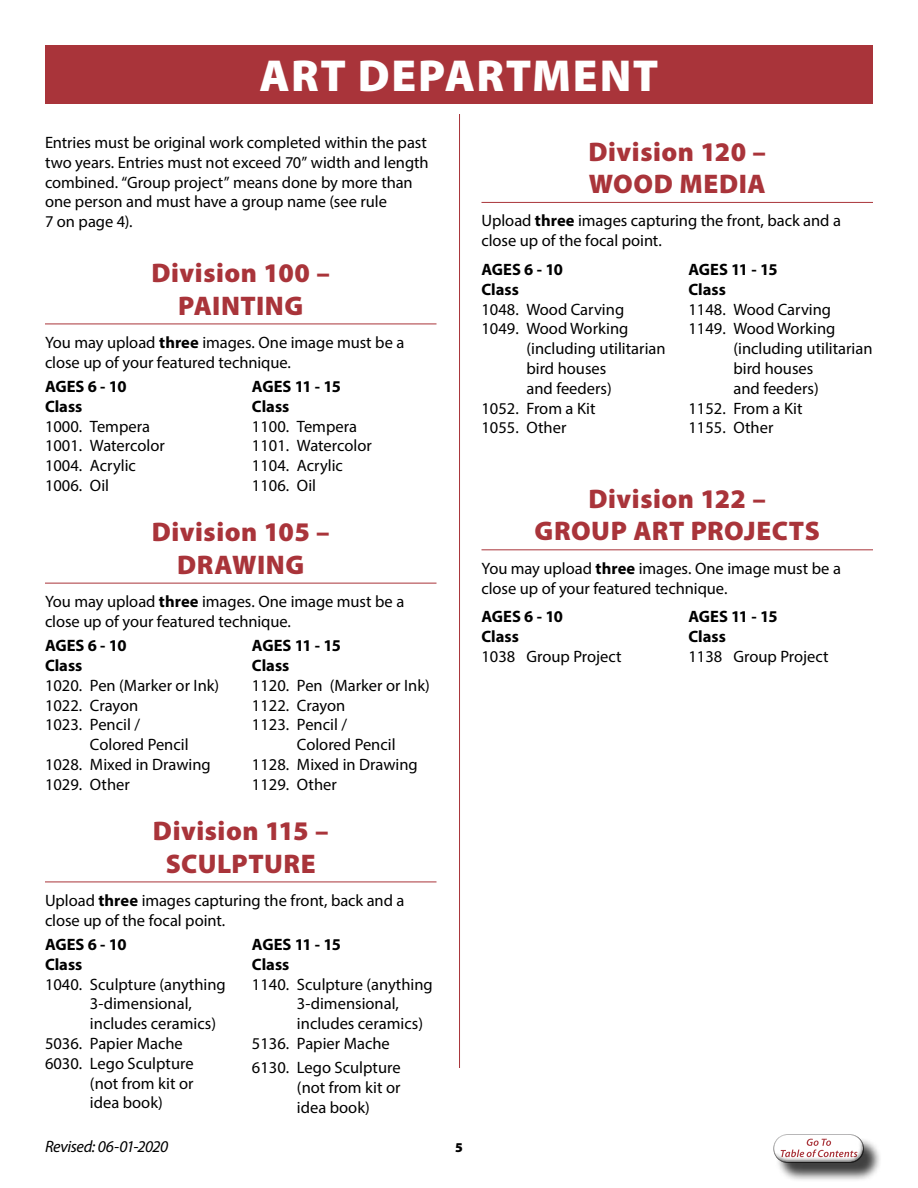
<style>
.page{position:relative;width:918px;height:1188px;background:#fff}
.page>*{position:absolute;margin:0;border:0;box-sizing:border-box;transform-origin:0 0}
.t1{font:900 45px "Myriad Pro";letter-spacing:.035em;color:#fff}
.t2{font:900 27px/32.4px "Myriad Pro";letter-spacing:.02em;color:#a9343a;text-align:center}
.t3{font:16.5px/19.8px "Myriad Pro";color:#000}
.t4{font:700 16.5px/19.8px "Myriad Pro";color:#000}
.t5{font:italic 16.5px "Myriad Pro";letter-spacing:-.025em;color:#000}
.t6{font:900 13.5px "Myriad Pro";color:#000}
.s1{font-weight:700}
</style>
<div class="page">
<hr style="left:459px;top:114px;width:1px;height:954px;background:#a9343a">
<div style="left:45px;top:45px;width:828px;height:59px;background:#a9343a"></div>
<hr style="left:45px;top:324px;width:391px;height:1px;background:#a9343a">
<hr style="left:45px;top:583px;width:391px;height:1px;background:#a9343a">
<hr style="left:45px;top:882px;width:391px;height:1px;background:#a9343a">
<hr style="left:482px;top:202px;width:391px;height:1px;background:#a9343a">
<hr style="left:482px;top:549px;width:391px;height:1px;background:#a9343a">
<div style="left:776px;top:1136px;width:107px;height:46px;background:#000;opacity:.75"></div>
<div style="left:769px;top:1136px;width:102px;height:33px;background:#000;opacity:.75"></div>
<h1 class="t1" style="left:260px;top:50px;width:400px">ART DEPARTMENT</h1>
<p class="t3" style="left:45px;top:132px;width:385px">Entries must be original work completed within the past two years. Entries must not exceed 70” width and length combined. “Group project” means done by more than one person and must have a group name (see rule<br>7 on page 4).</p>
<h2 class="t2" style="left:152px;top:257px;width:180px">Division 100 –<br>PAINTING</h2>
<p class="t3" style="left:45px;top:332px;width:361px">You may upload <span class="s1">three</span> images. One image must be a close up of your featured technique.</p>
<p class="t4" style="left:45px;top:376px;width:83px">AGES 6 - 10<br>Class</p>
<p class="t3" style="left:45px;top:416px;width:121px">1000. Tempera<br>1001. Watercolor<br>1004. Acrylic<br>1006. Oil</p>
<p class="t4" style="left:252px;top:376px;width:91px">AGES 11 - 15<br>Class</p>
<p class="t3" style="left:252px;top:416px;width:121px">1100. Tempera<br>1101. Watercolor<br>1104. Acrylic<br>1106. Oil</p>
<h2 class="t2" style="left:152px;top:516px;width:180px">Division 105 –<br>DRAWING</h2>
<p class="t3" style="left:45px;top:591px;width:361px">You may upload <span class="s1">three</span> images. One image must be a close up of your featured technique.</p>
<p class="t4" style="left:45px;top:635px;width:83px">AGES 6 - 10<br>Class</p>
<p class="t3" style="left:45px;top:675px;width:176px">1020. Pen (Marker or Ink)</p>
<p class="t3" style="left:45px;top:695px;width:95px">1022. Crayon</p>
<p class="t3" style="left:45px;top:715px;width:97px">1023. Pencil /</p>
<p class="t3" style="left:90px;top:734px;width:100px">Colored Pencil</p>
<p class="t3" style="left:45px;top:754px;width:167px">1028. Mixed in Drawing</p>
<p class="t3" style="left:45px;top:774px;width:86px">1029. Other</p>
<p class="t4" style="left:252px;top:635px;width:91px">AGES 11 - 15<br>Class</p>
<p class="t3" style="left:252px;top:675px;width:179px">1120. Pen (Marker or Ink)</p>
<p class="t3" style="left:252px;top:695px;width:95px">1122. Crayon</p>
<p class="t3" style="left:252px;top:715px;width:97px">1123. Pencil /</p>
<p class="t3" style="left:297px;top:734px;width:100px">Colored Pencil</p>
<p class="t3" style="left:252px;top:754px;width:167px">1128. Mixed in Drawing</p>
<p class="t3" style="left:252px;top:774px;width:86px">1129. Other</p>
<h2 class="t2" style="left:153px;top:815px;width:177px">Division 115 –<br>SCULPTURE</h2>
<p class="t3" style="left:45px;top:890px;width:361px">Upload <span class="s1">three</span> images capturing the front, back and a close up of the focal point.</p>
<p class="t4" style="left:45px;top:934px;width:83px">AGES 6 - 10<br>Class</p>
<p class="t3" style="left:45px;top:974px;width:182px">1040. Sculpture (anything</p>
<p class="t3" style="left:90px;top:994px;width:103px">3-dimensional,</p>
<p class="t3" style="left:90px;top:1013px;width:128px">includes ceramics)</p>
<p class="t3" style="left:45px;top:1033px;width:139px">5036. Papier Mache</p>
<p class="t3" style="left:45px;top:1053px;width:150px">6030. Lego Sculpture</p>
<p class="t3" style="left:90px;top:1073px;width:105px">(not from kit or</p>
<p class="t3" style="left:90px;top:1093px;width:74px">idea book)</p>
<p class="t4" style="left:252px;top:934px;width:91px">AGES 11 - 15<br>Class</p>
<p class="t3" style="left:252px;top:974px;width:182px">1140. Sculpture (anything</p>
<p class="t3" style="left:297px;top:994px;width:103px">3-dimensional,</p>
<p class="t3" style="left:297px;top:1013px;width:128px">includes ceramics)</p>
<p class="t3" style="left:252px;top:1033px;width:139px">5136. Papier Mache</p>
<p class="t3" style="left:297px;top:1058px;width:105px;text-align:justify;text-indent:-45px">6130. Lego Sculpture (not from kit or idea book)</p>
<p class="t5" style="left:45px;top:1136px;width:125px">Revised: 06-01-2020</p>
<p class="t6" style="left:455px;top:1140px;width:9px">5</p>
<h2 class="t2" style="left:588px;top:136px;width:179px;text-align:left">Division 120 –<br>WOOD MEDIA</h2>
<p class="t3" style="left:482px;top:211px;width:361px">Upload <span class="s1">three</span> images capturing the front, back and a close up of the focal point.</p>
<p class="t4" style="left:482px;top:259px;width:83px">AGES 6 - 10<br>Class</p>
<p class="t3" style="left:482px;top:299px;width:144px">1048. Wood Carving</p>
<p class="t3" style="left:482px;top:319px;width:148px">1049. Wood Working</p>
<p class="t3" style="left:526px;top:338px;width:141px">(including utilitarian</p>
<p class="t3" style="left:526px;top:358px;width:81px">bird houses</p>
<p class="t3" style="left:526px;top:378px;width:87px">and feeders)</p>
<p class="t3" style="left:482px;top:398px;width:116px">1052. From a Kit</p>
<p class="t3" style="left:482px;top:418px;width:86px">1055. Other</p>
<p class="t4" style="left:688px;top:259px;width:91px">AGES 11 - 15<br>Class</p>
<p class="t3" style="left:688px;top:299px;width:144px">1148. Wood Carving</p>
<p class="t3" style="left:688px;top:319px;width:148px">1149. Wood Working</p>
<p class="t3" style="left:733px;top:338px;width:141px">(including utilitarian</p>
<p class="t3" style="left:733px;top:358px;width:81px">bird houses</p>
<p class="t3" style="left:733px;top:378px;width:87px">and feeders)</p>
<p class="t3" style="left:688px;top:398px;width:116px">1152. From a Kit</p>
<p class="t3" style="left:688px;top:418px;width:86px">1155. Other</p>
<h2 class="t2" style="left:535px;top:483px;width:287px">Division 122 –<br>GROUP ART PROJECTS</h2>
<p class="t3" style="left:482px;top:558px;width:361px">You may upload <span class="s1">three</span> images. One image must be a close up of your featured technique.</p>
<p class="t4" style="left:482px;top:606px;width:83px">AGES 6 - 10<br>Class</p>
<p class="t3" style="left:482px;top:646px;width:142px">1038 Group Project</p>
<p class="t4" style="left:688px;top:606px;width:91px">AGES 11 - 15<br>Class</p>
<p class="t3" style="left:688px;top:646px;width:142px">1138 Group Project</p>
</div>
